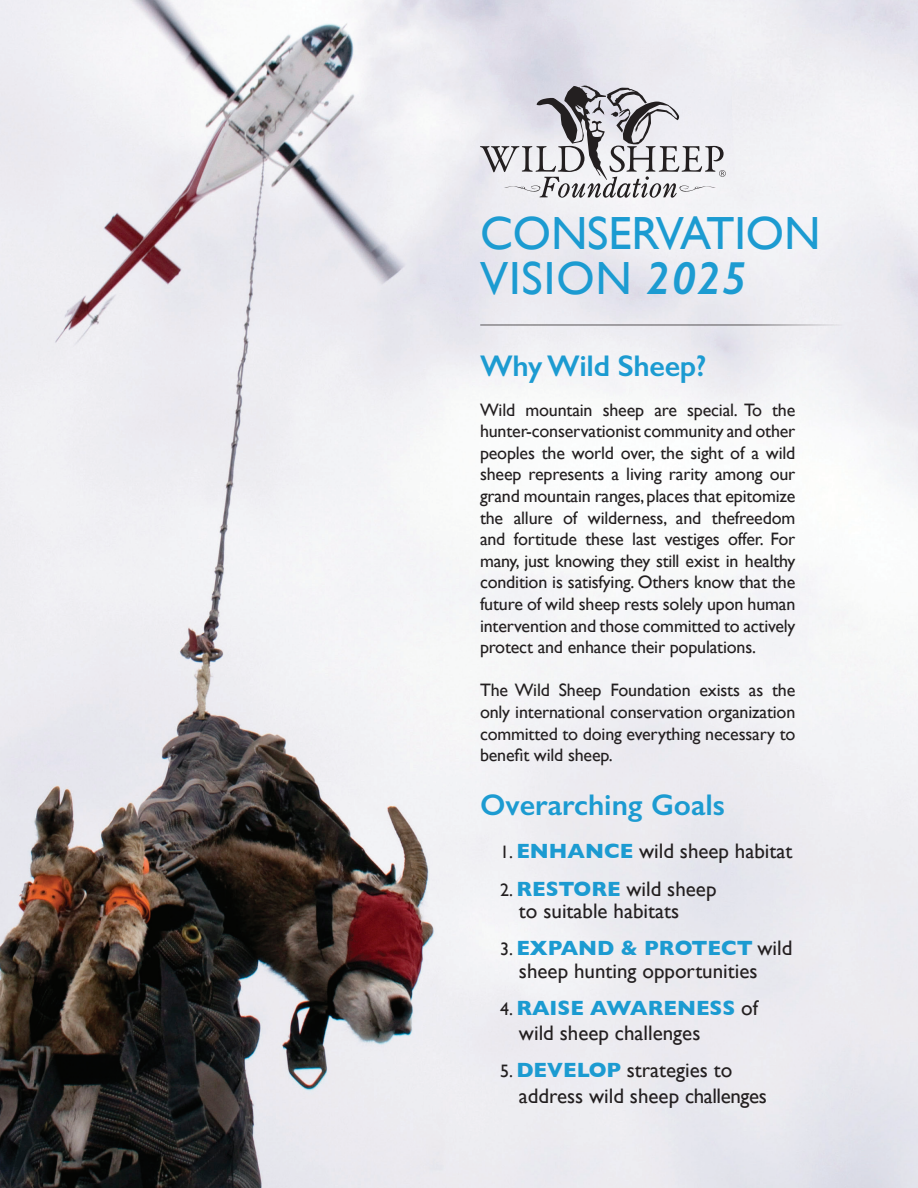
<style>
.page{position:relative;width:918px;height:1188px;background:#fff}
.page>*{position:absolute;margin:0;border:0;box-sizing:border-box;transform-origin:0 0}
.t1{font:46.5px/45px "Gill Sans";color:#1c9bd1}
.t2{font:600 30px "Gill Sans";color:#1c9bd1}
.t3{font:21px/22.5px "Gill Sans";color:#231f20}
.t4{font:18px/21.6px "Gill Sans";letter-spacing:-.01em;color:#231f20;text-align:justify}
.s1{font-weight:600;font-style:italic}
.s2{font-size:18px}
.s3{font-weight:700;color:#1c9bd1}
</style>
<div class="page">
<img style="left:0;top:0;width:918px;height:1188px">
<hr style="left:481px;top:324px;width:364px;height:2px;background:#231f20">
<svg style="left:480px;top:85px;width:246px;height:113px"></svg>
<h1 class="t1" style="left:480px;top:210px;width:342px">CONSERVATION<br>VISION <span class="s1">2025</span></h1>
<h2 class="t2" style="left:480px;top:348px;width:228px">Why Wild Sheep?</h2>
<p class="t4" style="left:480px;top:398px;width:317px">Wild mountain sheep are special. To the hunter-conservationist community and other peoples the world over, the sight of a wild sheep represents a living rarity among our grand mountain ranges, places that epitomize the allure of wilderness, and thefreedom and fortitude these last vestiges offer. For many, just knowing they still exist in healthy condition is satisfying. Others know that the future of wild sheep rests solely upon human intervention and those committed to actively protect and enhance their populations.</p>
<p class="t4" style="left:480px;top:679px;width:317px">The Wild Sheep Foundation exists as the only international conservation organization committed to doing everything necessary to benefit wild sheep.</p>
<h2 class="t2" style="left:480px;top:787px;width:247px">Overarching Goals</h2>
<p class="t3" style="left:500px;top:840px;width:294px"><span class="s2">1.</span> <span class="s3">ENHANCE</span> wild sheep habitat</p>
<p class="t3" style="left:519px;top:877px;width:199px;text-indent:-19px"><span class="s2">2.</span> <span class="s3">RESTORE</span> wild sheep to suitable habitats</p>
<p class="t3" style="left:519px;top:937px;width:275px;text-indent:-19px"><span class="s2">3.</span> <span class="s3">EXPAND &amp; PROTECT</span> wild sheep hunting opportunities</p>
<p class="t3" style="left:519px;top:995px;width:241px;line-height:25.2px;text-indent:-19px"><span class="s2">4.</span> <span class="s3">RAISE AWARENESS</span> of wild sheep challenges</p>
<p class="t3" style="left:519px;top:1057px;width:249px;line-height:25.2px;text-indent:-19px"><span class="s2">5.</span> <span class="s3">DEVELOP</span> strategies to address wild sheep challenges</p>
</div>
